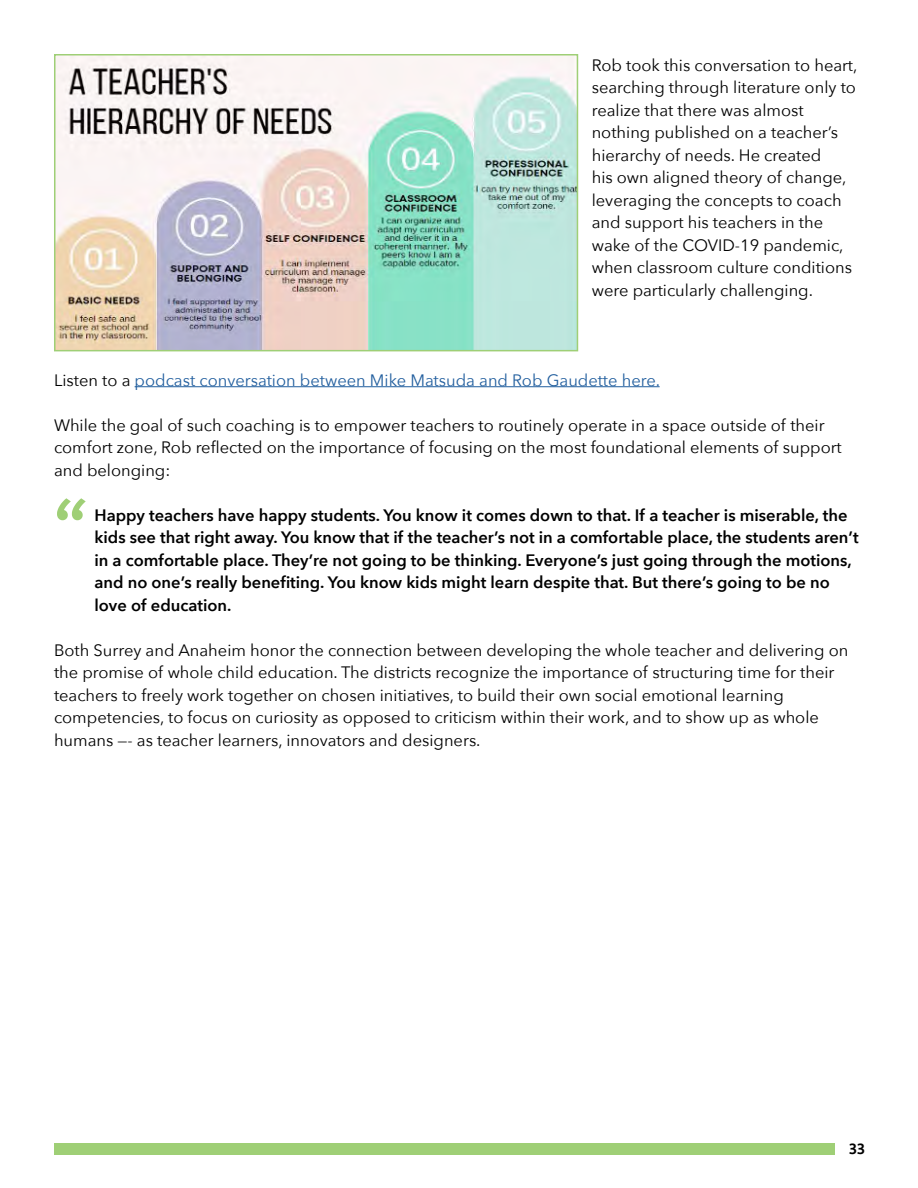
<style>
.page{position:relative;width:918px;height:1188px;background:#fff}
.page>*{position:absolute;margin:0;border:0;box-sizing:border-box;transform-origin:0 0}
.t1{font:16.5px/22.5px "Avenir Next";color:#000}
.t2{font:600 16.5px/22.5px "Avenir Next";color:#000}
.t3{font:16.5px "Avenir Next";color:#215e9e}
.t4{font:700 15px "Komet";color:#000}
.s1{color:#000}
</style>
<div class="page">
<svg style="left:57px;top:498px;width:29px;height:22px"></svg>
<div style="left:54px;top:1143px;width:781px;height:12px;background:#9fcf76"></div>
<hr style="left:135px;top:386px;width:525px;height:1px;background:#215e9e">
<img style="left:57px;top:57px;width:518px;height:291px">
<div style="left:54px;top:54px;width:524px;height:297px;border:2px solid #9fcf76"></div>
<p class="t1" style="left:592px;top:53px;width:267px">Rob took this conversation to heart,</p>
<p class="t1" style="left:592px;top:75px;width:266px">searching through literature only to</p>
<p class="t1" style="left:592px;top:98px;width:248px">realize that there was almost nothing published on a teacher’s</p>
<p class="t1" style="left:592px;top:143px;width:256px">hierarchy of needs. He created<br>his own aligned theory of change,</p>
<p class="t1" style="left:592px;top:188px;width:251px">leveraging the concepts to coach</p>
<p class="t1" style="left:592px;top:210px;width:233px">and support his teachers in the</p>
<p class="t1" style="left:592px;top:233px;width:253px">wake of the COVID-19 pandemic,</p>
<p class="t1" style="left:592px;top:255px;width:262px">when classroom culture conditions were particularly challenging.</p>
<p class="t3" style="left:54px;top:366px;width:608px"><span class="s1">Listen to a</span> podcast conversation between Mike Matsuda and Rob Gaudette here.</p>
<p class="t1" style="left:54px;top:413px;width:772px">While the goal of such coaching is to empower teachers to routinely operate in a space outside of their</p>
<p class="t1" style="left:54px;top:435px;width:789px">comfort zone, Rob reflected on the importance of focusing on the most foundational elements of support and belonging:</p>
<p class="t2" style="left:95px;top:503px;width:766px">Happy teachers have happy students. You know it comes down to that. If a teacher is miserable, the kids see that right away. You know that if the teacher’s not in a comfortable place, the students aren’t in a comfortable place. They’re not going to be thinking. Everyone’s just going through the motions,</p>
<p class="t2" style="left:95px;top:571px;width:737px">and no one’s really benefiting. You know kids might learn despite that. But there’s going to be no</p>
<p class="t2" style="left:95px;top:593px;width:138px">love of education.</p>
<p class="t1" style="left:54px;top:638px;width:796px">Both Surrey and Anaheim honor the connection between developing the whole teacher and delivering on the promise of whole child education. The districts recognize the importance of structuring time for their teachers to freely work together on chosen initiatives, to build their own social emotional learning</p>
<p class="t1" style="left:54px;top:705px;width:766px">competencies, to focus on curiosity as opposed to criticism within their work, and to show up as whole</p>
<p class="t1" style="left:54px;top:728px;width:428px">humans —- as teacher learners, innovators and designers.</p>
<p class="t4" style="left:849px;top:1139px;width:17px">33</p>
</div>
